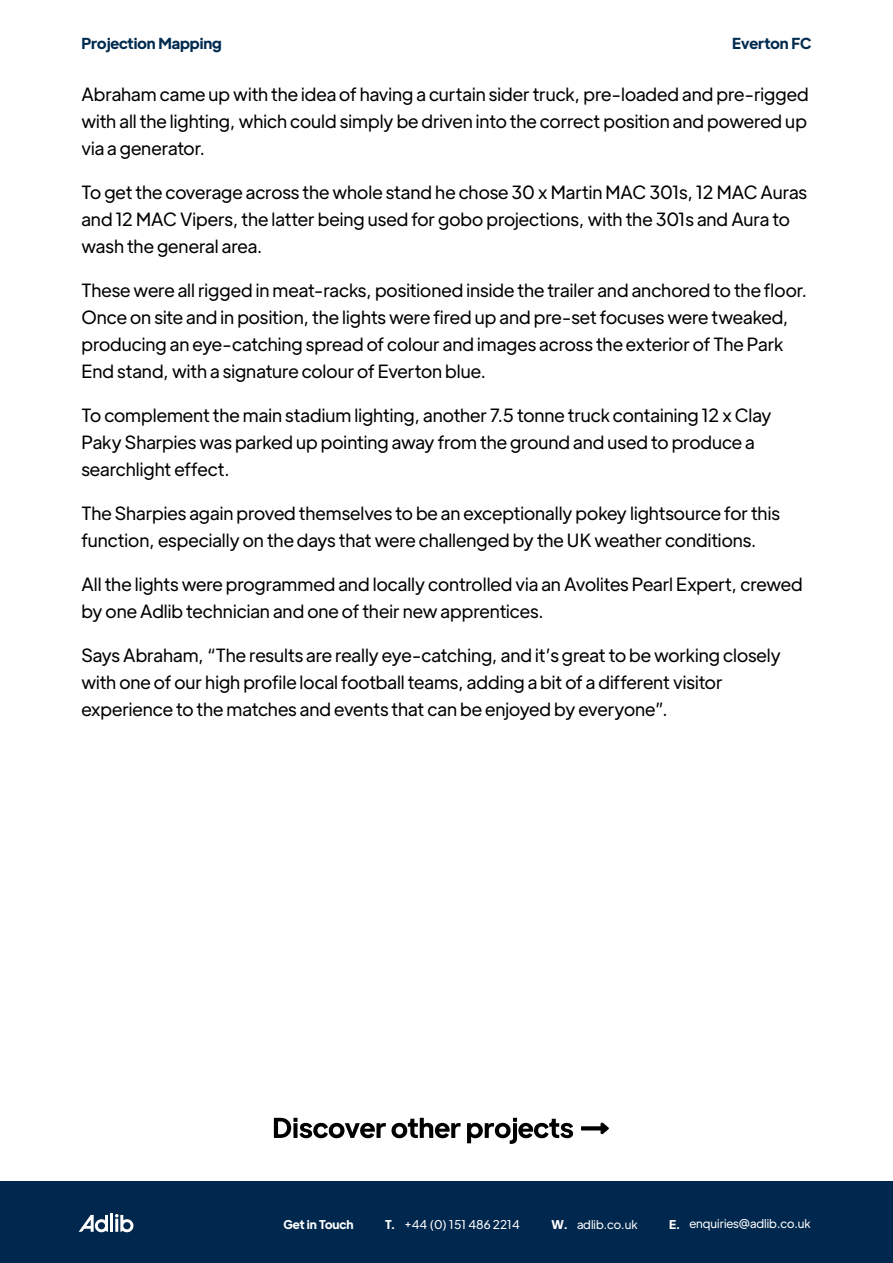
<style>
.page{position:relative;width:893px;height:1263px;background:#fff}
.page>*{position:absolute;margin:0;border:0;box-sizing:border-box;transform-origin:0 0}
.t1{font:18px/27px "Plus Jakarta Display";color:#000}
.t2{font:700 15px "Plus Jakarta Display";color:#002c50}
.t3{font:12px "Plus Jakarta Display";color:#fff}
.t4{font:700 12px "Plus Jakarta Display";color:#fff}
.s1{font-weight:700}
</style>
<div class="page">
<div style="left:0;top:1181px;width:893px;height:82px;background:#00274d"></div>
<hr style="left:110px;top:1213px;width:3px;height:19px;background:#fff">
<svg style="left:115px;top:1214px;width:18px;height:19px"></svg>
<svg style="left:79px;top:1215px;width:29px;height:18px"></svg>
<svg style="left:274px;top:1118px;width:299px;height:26px"></svg>
<svg style="left:581px;top:1122px;width:28px;height:12px"></svg>
<p class="t2" style="left:81px;top:33px;width:142px">Projection Mapping</p>
<p class="t2" style="left:732px;top:33px;width:81px">Everton FC</p>
<p class="t1" style="left:81px;top:80px;width:729px;text-align:justify">Abraham came up with the idea of having a curtain sider truck, pre-loaded and pre-rigged with all the lighting, which could simply be driven into the correct position and powered up via a generator.</p>
<p class="t1" style="left:81px;top:178px;width:727px">To get the coverage across the whole stand he chose 30 x Martin MAC 301s, 12 MAC Auras and 12 MAC Vipers, the latter being used for gobo projections, with the 301s and Aura to wash the general area.</p>
<p class="t1" style="left:81px;top:276px;width:727px">These were all rigged in meat-racks, positioned inside the trailer and anchored to the floor.<br>Once on site and in position, the lights were fired up and pre-set focuses were tweaked, producing an eye-catching spread of colour and images across the exterior of The Park End stand, with a signature colour of Everton blue.</p>
<p class="t1" style="left:81px;top:401px;width:691px">To complement the main stadium lighting, another 7.5 tonne truck containing 12 x Clay<br>Paky Sharpies was parked up pointing away from the ground and used to produce a searchlight effect.</p>
<p class="t1" style="left:81px;top:499px;width:700px">The Sharpies again proved themselves to be an exceptionally pokey lightsource for this function, especially on the days that were challenged by the UK weather conditions.</p>
<p class="t1" style="left:81px;top:570px;width:723px">All the lights were programmed and locally controlled via an Avolites Pearl Expert, crewed by one Adlib technician and one of their new apprentices.</p>
<p class="t1" style="left:81px;top:641px;width:701px">Says Abraham, “The results are really eye-catching, and it’s great to be working closely with one of our high profile local football teams, adding a bit of a different visitor experience to the matches and events that can be enjoyed by everyone”.</p>
<p class="t4" style="left:284px;top:1216px;width:71px">Get in Touch</p>
<p class="t3" style="left:385px;top:1216px;width:136px"><span class="s1">T.</span> +44 (0) 151 486 2214</p>
<p class="t3" style="left:552px;top:1216px;width:87px"><span class="s1">W.</span> adlib.co.uk</p>
<p class="t3" style="left:669px;top:1216px;width:143px"><span class="s1">E.</span> enquiries@adlib.co.uk</p>
</div>
